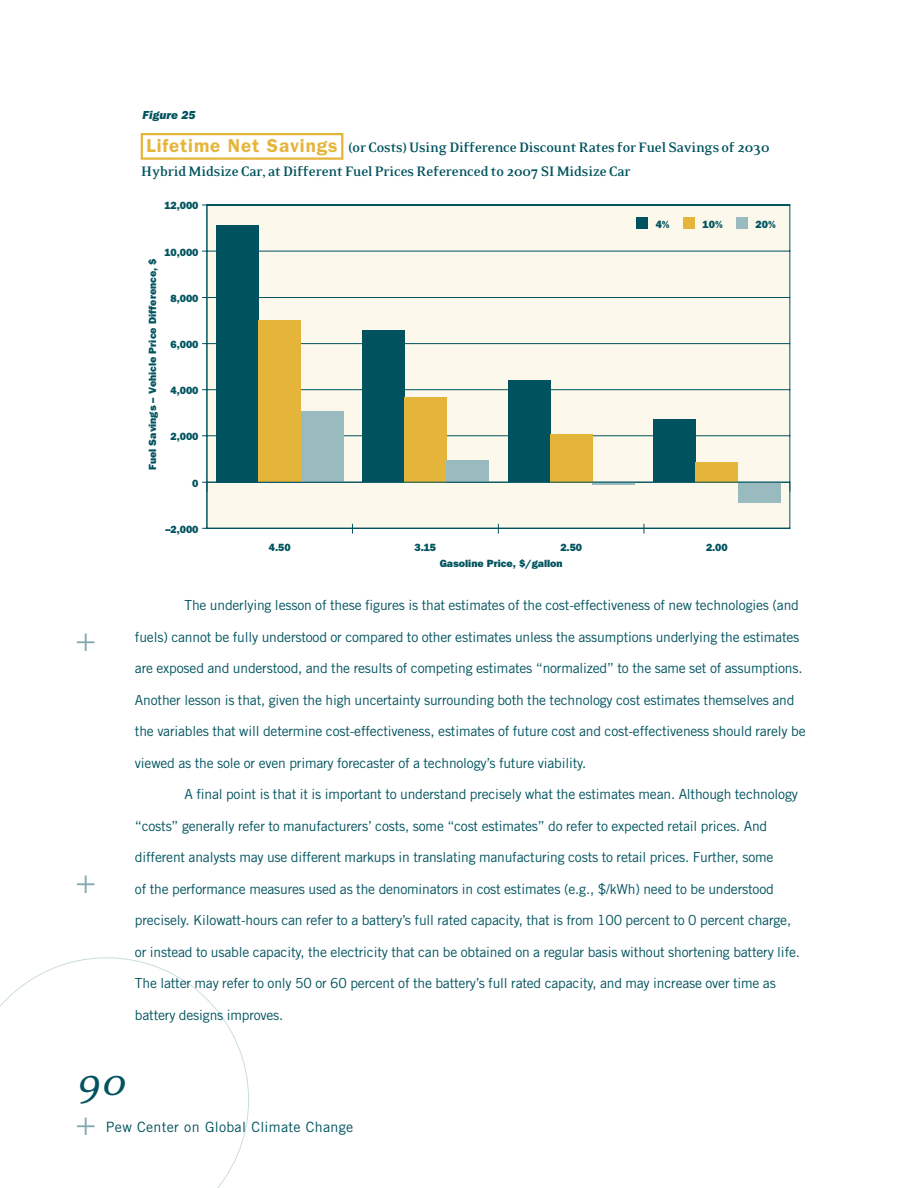
<style>
.page{position:relative;width:918px;height:1188px;background:#fff}
.page>*{position:absolute;margin:0;border:0;box-sizing:border-box;transform-origin:0 0}
.t1{font:italic 45px "Eidetic Serif";color:#00535e}
.t2{font:300 expanded 30px "Akzidenz Grotesk BE";color:#80a9ae}
.t3{font:700 15.75px/24px "Eidetic Serif";letter-spacing:-.045em;color:#00535e}
.t4{font:14.25px "Trade Gothic";letter-spacing:.02em;color:#00535e}
.t5{font:13.8px "Trade Gothic";letter-spacing:-.015em;color:#00535e}
.t6{font:12px "ITC Franklin Gothic Std Hvy It";color:#00535e}
.t7{font:10.5px "ITC Franklin Gothic Std Hvy";color:#00535e}
.s1{font-family:"ITC Franklin Gothic Std";font-weight:600;font-size:18.75px;color:#e5b53b}
.s2{font-family:"Akzidenz Grotesk BE";font-weight:300;font-stretch:expanded;font-size:30px;color:#80a9ae}
</style>
<div class="page">
<svg style="left:0;top:957px;width:249px;height:231px"></svg>
<div style="left:141px;top:133px;width:202px;height:27px;border:2px solid #e5b53b"></div>
<div style="left:207px;top:205px;width:583px;height:323px;background:#fcf8eb"></div>
<hr style="left:207px;top:251px;width:583px;height:1px;background:#00535e">
<hr style="left:207px;top:297px;width:583px;height:1px;background:#00535e">
<hr style="left:207px;top:343px;width:583px;height:1px;background:#00535e">
<hr style="left:207px;top:389px;width:583px;height:1px;background:#00535e">
<hr style="left:207px;top:436px;width:583px;height:1px;background:#00535e">
<hr style="left:790px;top:205px;width:1px;height:324px;background:#00535e">
<hr style="left:207px;top:205px;width:583px;height:1px;background:#00535e">
<hr style="left:207px;top:528px;width:583px;height:1px;background:#00535e">
<div style="left:217px;top:225px;width:42px;height:257px;background:#00535e"></div>
<div style="left:259px;top:321px;width:42px;height:161px;background:#e5b53b"></div>
<div style="left:301px;top:412px;width:42px;height:70px;background:#99babe"></div>
<div style="left:362px;top:330px;width:42px;height:152px;background:#00535e"></div>
<div style="left:404px;top:397px;width:43px;height:85px;background:#e5b53b"></div>
<div style="left:447px;top:461px;width:42px;height:21px;background:#99babe"></div>
<div style="left:508px;top:381px;width:42px;height:101px;background:#00535e"></div>
<div style="left:550px;top:434px;width:42px;height:48px;background:#e5b53b"></div>
<hr style="left:592px;top:482px;width:43px;height:2px;background:#99babe">
<div style="left:654px;top:420px;width:42px;height:62px;background:#00535e"></div>
<div style="left:696px;top:462px;width:42px;height:20px;background:#e5b53b"></div>
<div style="left:738px;top:482px;width:42px;height:21px;background:#99babe"></div>
<svg style="left:202px;top:482px;width:5px;height:10px"></svg>
<hr style="left:207px;top:205px;width:1px;height:324px;background:#00535e">
<hr style="left:207px;top:482px;width:583px;height:1px;background:#00535e">
<div style="left:636px;top:217px;width:12px;height:12px;background:#00535e"></div>
<div style="left:683px;top:217px;width:12px;height:12px;background:#e5b53b"></div>
<div style="left:736px;top:217px;width:12px;height:12px;background:#99babe"></div>
<p class="t6" style="left:142px;top:108px;width:55px">Figure 25</p>
<p class="t3" style="left:141px;top:136px;width:630px;text-indent:6px"><span class="s1">Lifetime Net Savings</span> (or Costs) Using Difference Discount Rates for Fuel Savings of 2030<br>Hybrid Midsize Car, at Different Fuel Prices Referenced to 2007 SI Midsize Car</p>
<h2 class="t2" style="left:76px;top:623px;width:22px">+</h2>
<h2 class="t2" style="left:76px;top:866px;width:22px">+</h2>
<p class="t7" style="left:164px;top:200px;width:36px">12,000</p>
<p class="t7" style="left:164px;top:246px;width:36px">10,000</p>
<p class="t7" style="left:146px;top:470px;width:213px;rotate:-90deg">Fuel Savings – Vehicle Price Difference, $</p>
<p class="t7" style="left:171px;top:292px;width:29px">8,000</p>
<p class="t7" style="left:171px;top:338px;width:29px">6,000</p>
<p class="t7" style="left:171px;top:385px;width:29px">4,000</p>
<p class="t7" style="left:171px;top:431px;width:29px">2,000</p>
<p class="t7" style="left:192px;top:477px;width:8px">0</p>
<p class="t7" style="left:166px;top:523px;width:35px">–2,000</p>
<p class="t7" style="left:656px;top:218px;width:16px">4%</p>
<p class="t7" style="left:702px;top:218px;width:22px">10%</p>
<p class="t7" style="left:755px;top:218px;width:22px">20%</p>
<p class="t7" style="left:269px;top:541px;width:23px">4.50</p>
<p class="t7" style="left:415px;top:541px;width:23px">3.15</p>
<p class="t7" style="left:560px;top:541px;width:23px">2.50</p>
<p class="t7" style="left:706px;top:541px;width:23px">2.00</p>
<p class="t7" style="left:440px;top:557px;width:124px">Gasoline Price, $/gallon</p>
<p class="t5" style="left:184px;top:597px;width:616px">The underlying lesson of these figures is that estimates of the cost-effectiveness of new technologies (and</p>
<p class="t5" style="left:135px;top:628px;width:666px">fuels) cannot be fully understood or compared to other estimates unless the assumptions underlying the estimates</p>
<p class="t5" style="left:135px;top:660px;width:669px">are exposed and understood, and the results of competing estimates “normalized” to the same set of assumptions.</p>
<p class="t5" style="left:135px;top:691px;width:661px">Another lesson is that, given the high uncertainty surrounding both the technology cost estimates themselves and</p>
<p class="t5" style="left:135px;top:723px;width:672px">the variables that will determine cost-effectiveness, estimates of future cost and cost-effectiveness should rarely be</p>
<p class="t5" style="left:135px;top:754px;width:453px">viewed as the sole or even primary forecaster of a technology’s future viability.</p>
<p class="t5" style="left:184px;top:786px;width:615px">A final point is that it is important to understand precisely what the estimates mean. Although technology</p>
<p class="t5" style="left:135px;top:817px;width:634px">“costs” generally refer to manufacturers’ costs, some “cost estimates” do refer to expected retail prices. And</p>
<p class="t5" style="left:135px;top:849px;width:640px">different analysts may use different markups in translating manufacturing costs to retail prices. Further, some</p>
<p class="t5" style="left:135px;top:880px;width:640px">of the performance measures used as the denominators in cost estimates (e.g., $/kWh) need to be understood</p>
<p class="t5" style="left:135px;top:912px;width:658px">precisely. Kilowatt-hours can refer to a battery’s full rated capacity, that is from 100 percent to 0 percent charge,</p>
<p class="t5" style="left:135px;top:943px;width:667px">or instead to usable capacity, the electricity that can be obtained on a regular basis without shortening battery life.</p>
<p class="t5" style="left:135px;top:975px;width:642px">The latter may refer to only 50 or 60 percent of the battery’s full rated capacity, and may increase over time as</p>
<p class="t5" style="left:135px;top:1006px;width:150px">battery designs improves.</p>
<h1 class="t1" style="left:76px;top:1058px;width:52px">90</h1>
<p class="t4" style="left:76px;top:1119px;width:279px"><span class="s2">+</span> Pew Center on Global Climate Change</p>
</div>
